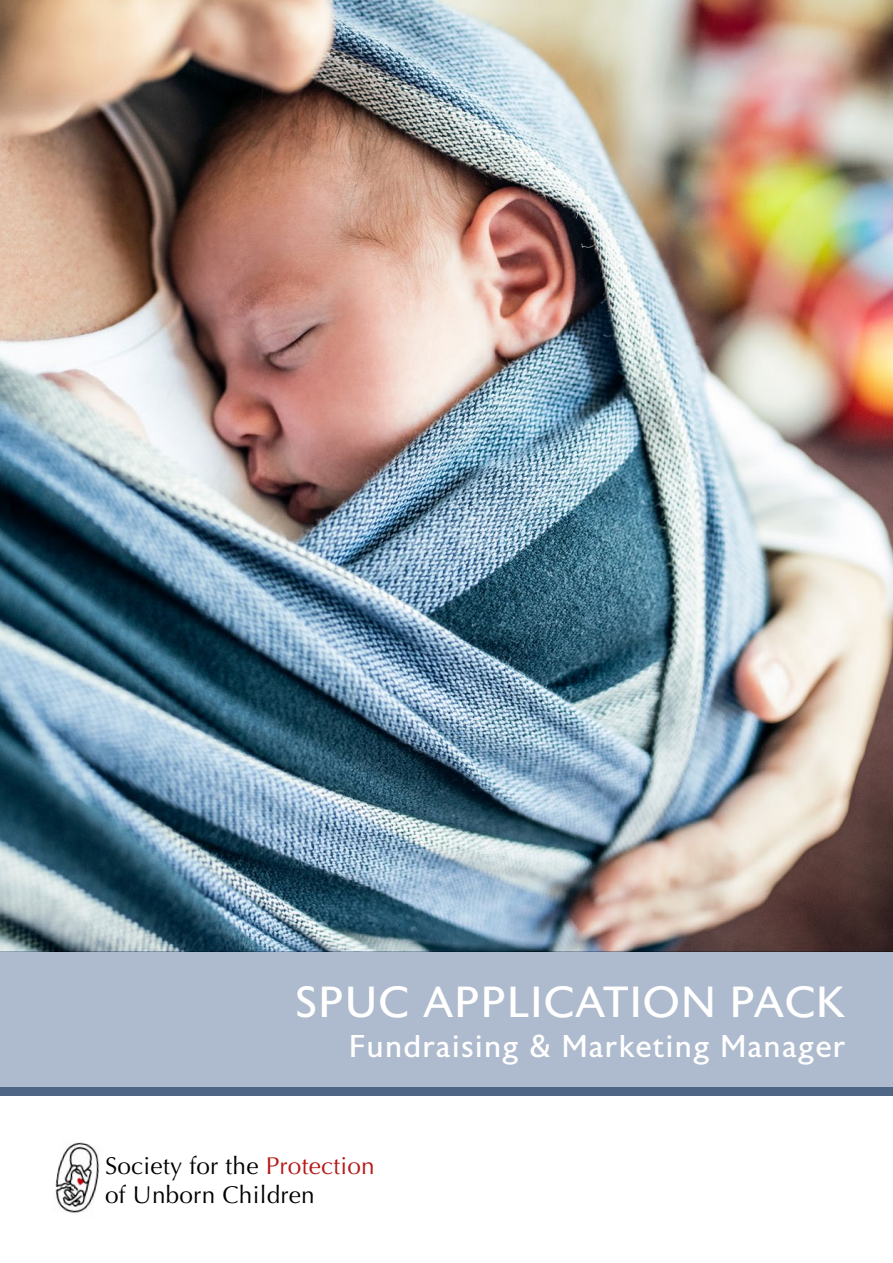
<style>
.page{position:relative;width:893px;height:1263px;background:#fff}
.page>*{position:absolute;margin:0;border:0;box-sizing:border-box;transform-origin:0 0}
.t1{font:43.5px "Astoria Sans";letter-spacing:.02em;color:#fff}
.t2{font:31.5px "Astoria Sans";letter-spacing:.02em;color:#fff}
.t3{font:24.3px/29.2px "Optima";letter-spacing:.01em;color:#000}
.s1{color:#b61817}
</style>
<div class="page">
<img style="left:0;top:0;width:893px;height:951px">
<div style="left:0;top:951px;width:893px;height:136px;background:#aebacd"></div>
<div style="left:0;top:1087px;width:893px;height:9px;background:#4e6585"></div>
<img style="left:55px;top:1142px;width:44px;height:71px">
<h1 class="t1" style="left:295px;top:978px;width:552px">SPUC APPLICATION PACK</h1>
<p class="t2" style="left:349px;top:1029px;width:498px">Fundraising &amp; Marketing Manager</p>
<p class="t3" style="left:105px;top:1152px;width:271px">Society for the <span class="s1">Protection </span>of Unborn Children</p>
</div>
